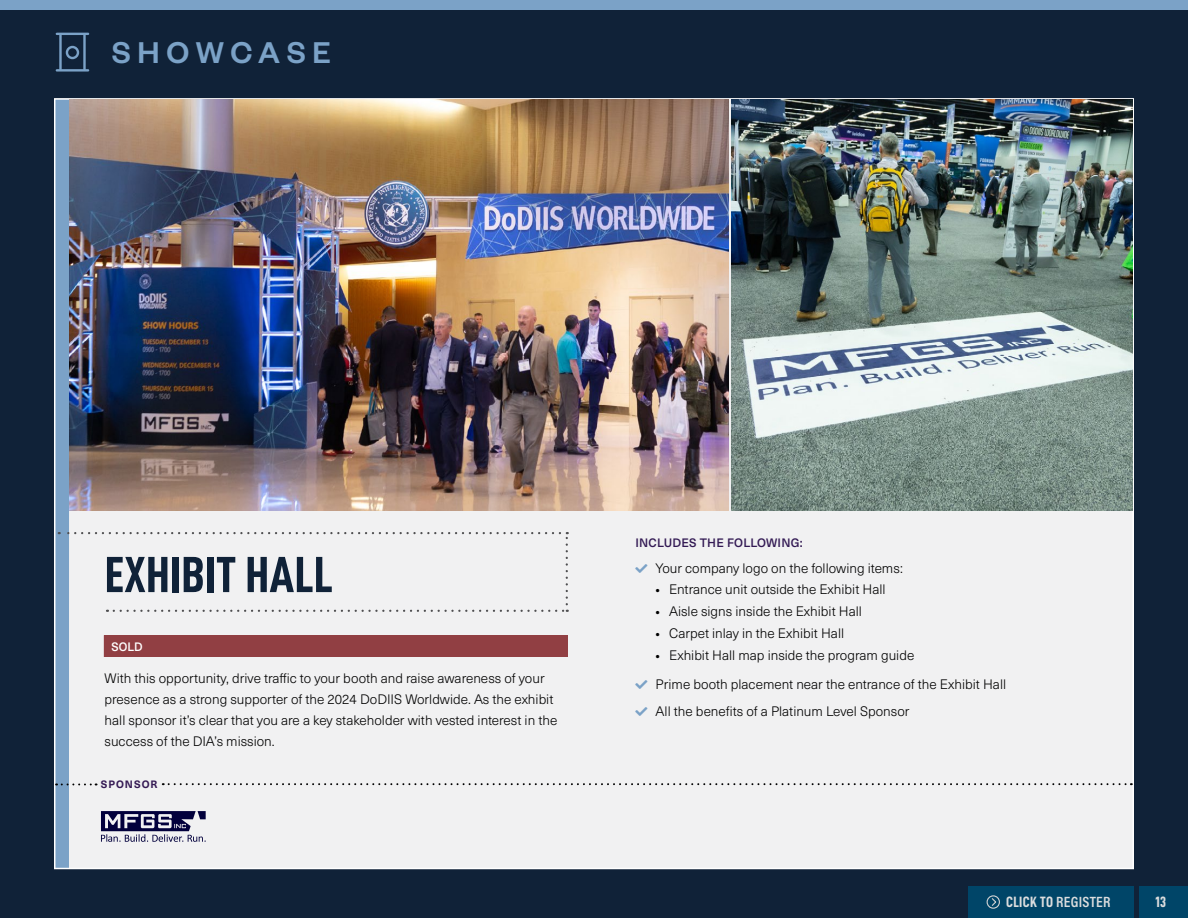
<style>
.page{position:relative;width:1188px;height:918px;background:#102238}
.page>*{position:absolute;margin:0;border:0;box-sizing:border-box;transform-origin:0 0}
.t1{font:51px "D DIN Condensed Bold";letter-spacing:.01em;color:#102238}
.t2{font:500 33px "Founders Grotesk";letter-spacing:.2em;color:#7ba2c7}
.t3{font:15px "Acumin Variable Concept";letter-spacing:.02em;color:#dcddde}
.t4{font:15px "D DIN Condensed Bold";color:#dcddde}
.t5{font:300 13.5px/21px "Neue Haas Unica";color:#000}
.t6{font:500 12px "Neue Haas Unica";letter-spacing:.02em;color:#331a54}
.t7{font:500 12px "Neue Haas Unica";color:#fff}
.t8{font:700 10.5px "Neue Haas Unica";letter-spacing:.09em;color:#351a54}
.s1{color:#7ba2c7}
.s2{font-family:"Founders Grotesk";font-weight:400}
.s3{font-family:"D DIN Condensed Bold"}
</style>
<div class="page">
<div style="left:0;top:0;width:1188px;height:10px;background:#7ba2c7"></div>
<hr style="left:57px;top:33px;width:31px;height:2px;background:#7ba2c7">
<hr style="left:59px;top:35px;width:3px;height:34px;background:#7ba2c7">
<hr style="left:83px;top:35px;width:3px;height:34px;background:#7ba2c7">
<hr style="left:57px;top:69px;width:31px;height:3px;background:#7ba2c7">
<div style="left:66px;top:46px;width:13px;height:13px;border:2px solid #7ba2c7;border-radius:50%"></div>
<div style="left:54px;top:98px;width:1080px;height:772px;background:#f1f1f2"></div>
<div style="left:56px;top:100px;width:13px;height:768px;background:#7ba2c7"></div>
<div style="left:105px;top:635px;width:463px;height:22px;background:#913f43"></div>
<svg style="left:104px;top:635px;width:1px;height:22px"></svg>
<svg style="left:114px;top:610px;width:454px;height:2px"></svg>
<svg style="left:566px;top:532px;width:2px;height:72px"></svg>
<svg style="left:59px;top:532px;width:501px;height:2px"></svg>
<img style="left:69px;top:100px;width:660px;height:411px">
<svg style="left:56px;top:784px;width:41px;height:1px"></svg>
<svg style="left:163px;top:783px;width:969px;height:2px"></svg>
<svg style="left:101px;top:811px;width:105px;height:31px"></svg>
<img style="left:732px;top:100px;width:400px;height:411px">
<div style="left:1139px;top:887px;width:49px;height:31px;background:#004568"></div>
<div style="left:968px;top:887px;width:166px;height:31px;background:#004568"></div>
<svg style="left:986px;top:895px;width:14px;height:14px"></svg>
<h2 class="t2" style="left:112px;top:31px;width:221px">SHOWCASE</h2>
<h1 class="t1" style="left:105px;top:547px;width:229px">EXHIBIT HALL</h1>
<p class="t7" style="left:111px;top:637px;width:33px">SOLD</p>
<p class="t5" style="left:105px;top:667px;width:454px">With this opportunity, drive traffic to your booth and raise awareness of your presence as a strong supporter of the 2024 DoDIIS Worldwide. As the exhibit hall sponsor it’s clear that you are a key stakeholder with vested interest in the success of the DIA’s mission.</p>
<p class="t8" style="left:101px;top:776px;width:58px">SPONSOR</p>
<p class="t6" style="left:635px;top:534px;width:169px">INCLUDES THE FOLLOWING:</p>
<p class="t5" style="left:635px;top:558px;width:269px"><span class="s1">■</span> Your company logo on the following items:</p>
<p class="t5" style="left:656px;top:578px;width:231px"><span class="s2">•</span> Entrance unit outside the Exhibit Hall</p>
<p class="t5" style="left:656px;top:600px;width:208px"><span class="s2">•</span> Aisle signs inside the Exhibit Hall</p>
<p class="t5" style="left:656px;top:622px;width:190px"><span class="s2">•</span> Carpet inlay in the Exhibit Hall</p>
<p class="t5" style="left:656px;top:644px;width:260px"><span class="s2">•</span> Exhibit Hall map inside the program guide</p>
<p class="t5" style="left:635px;top:673px;width:372px"><span class="s1">■</span> Prime booth placement near the entrance of the Exhibit Hall</p>
<p class="t5" style="left:635px;top:701px;width:276px"><span class="s1">■</span> All the benefits of a Platinum Level Sponsor</p>
<p class="t3" style="left:1006px;top:892px;width:106px"><span class="s3">CLICK TO</span> REGISTER</p>
<p class="t4" style="left:1156px;top:894px;width:12px">13</p>
</div>
